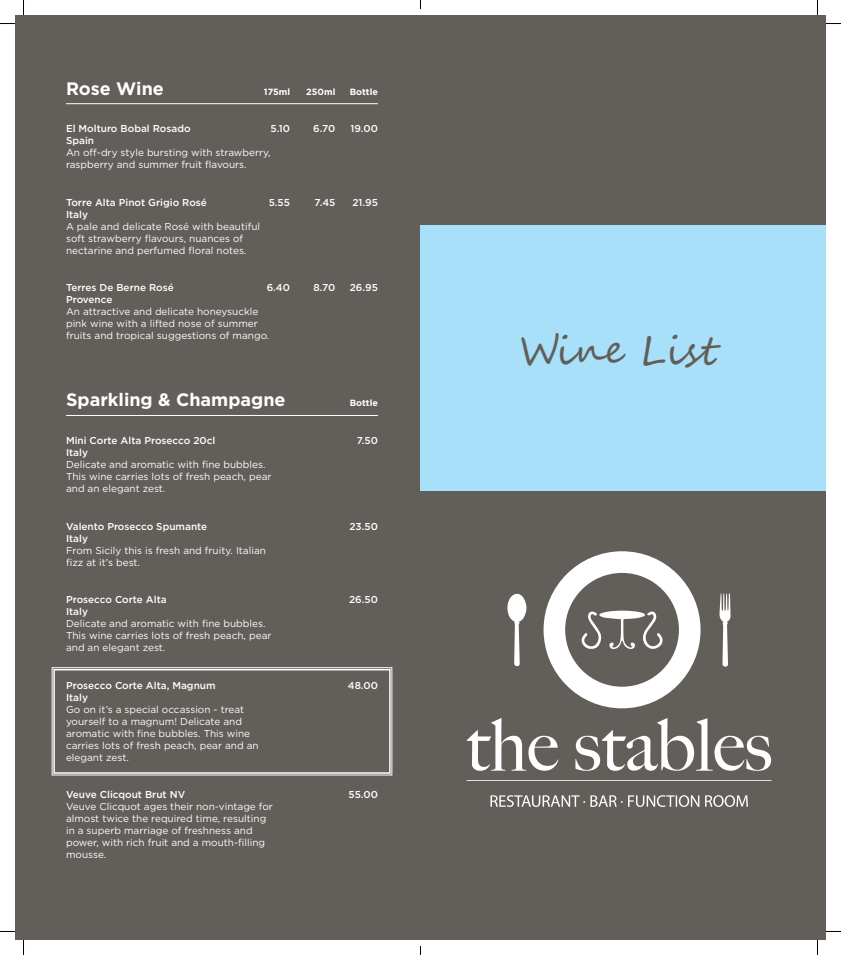
<style>
.page{position:relative;width:841px;height:955px;background:#fff}
.page>*{position:absolute;margin:0;border:0;box-sizing:border-box;transform-origin:0 0}
.t1{font:39px "Segoe Script";color:#625e59}
.t2{font:700 18px "Gotham";color:#fff}
.Description{font:10px/12px "Gotham";color:#fff}
.Wine{font:500 10px "Gotham";color:#fff}
.t3{font:700 9px "Gotham";color:#fff}
</style>
<div class="page">
<div style="left:15px;top:15px;width:811px;height:924px;background:#625e59"></div>
<div style="left:420px;top:225px;width:406px;height:265px;background:#a8dff9"></div>
<svg style="left:466px;top:551px;width:305px;height:255px"></svg>
<hr style="left:66px;top:103px;width:312px;height:1px;background:#fff">
<hr style="left:66px;top:415px;width:312px;height:1px;background:#fff">
<svg style="left:52px;top:667px;width:340px;height:108px"></svg>
<div style="left:53px;top:668px;width:338px;height:105px;border:2px solid #fff"></div>
<svg style="left:0;top:23px;width:15px;height:1px"></svg>
<svg style="left:826px;top:23px;width:15px;height:1px"></svg>
<svg style="left:23px;top:0;width:1px;height:15px"></svg>
<svg style="left:23px;top:939px;width:1px;height:15px"></svg>
<svg style="left:817px;top:0;width:1px;height:15px"></svg>
<svg style="left:817px;top:939px;width:1px;height:15px"></svg>
<p class="t2" style="left:66px;top:76px;width:99px">Rose Wine</p>
<p class="t3" style="left:264px;top:85px;width:28px">175ml</p>
<p class="t3" style="left:306px;top:85px;width:31px">250ml</p>
<p class="t3" style="left:350px;top:85px;width:30px">Bottle</p>
<p class="Wine" style="left:66px;top:122px;width:126px">El Molturo Bobal Rosado</p>
<p class="Wine" style="left:270px;top:122px;width:21px">5.10</p>
<p class="Wine" style="left:313px;top:122px;width:24px">6.70</p>
<p class="Wine" style="left:350px;top:122px;width:29px">19.00</p>
<p class="Wine" style="left:66px;top:134px;width:30px">Spain</p>
<p class="Description" style="left:66px;top:146px;width:206px">An off-dry style bursting with strawberry, raspberry and summer fruit flavours.</p>
<p class="Wine" style="left:66px;top:196px;width:142px">Torre Alta Pinot Grigio Rosé</p>
<p class="Wine" style="left:269px;top:196px;width:23px">5.55</p>
<p class="Wine" style="left:314px;top:196px;width:22px">7.45</p>
<p class="Wine" style="left:352px;top:196px;width:27px">21.95</p>
<p class="Wine" style="left:66px;top:208px;width:23px">Italy</p>
<p class="Description" style="left:66px;top:220px;width:196px">A pale and delicate Rosé with beautiful soft strawberry flavours, nuances of nectarine and perfumed floral notes.</p>
<p class="Wine" style="left:66px;top:281px;width:109px">Terres De Berne Rosé</p>
<p class="Wine" style="left:267px;top:281px;width:25px">6.40</p>
<p class="Wine" style="left:313px;top:281px;width:23px">8.70</p>
<p class="Wine" style="left:350px;top:281px;width:30px">26.95</p>
<p class="Wine" style="left:66px;top:293px;width:48px">Provence</p>
<p class="Description" style="left:66px;top:305px;width:205px">An attractive and delicate honeysuckle pink wine with a lifted nose of summer fruits and tropical suggestions of mango.</p>
<p class="t2" style="left:66px;top:388px;width:221px">Sparkling &amp; Champagne</p>
<p class="t3" style="left:350px;top:397px;width:30px">Bottle</p>
<p class="Wine" style="left:66px;top:434px;width:151px">Mini Corte Alta Prosecco 20cl</p>
<p class="Wine" style="left:357px;top:434px;width:23px">7.50</p>
<p class="Wine" style="left:66px;top:446px;width:23px">Italy</p>
<p class="Description" style="left:66px;top:458px;width:207px">Delicate and aromatic with fine bubbles.<br>This wine carries lots of fresh peach, pear and an elegant zest.</p>
<p class="Wine" style="left:66px;top:519px;width:143px">Valento Prosecco Spumante</p>
<p class="Wine" style="left:349px;top:519px;width:30px">23.50</p>
<p class="Wine" style="left:66px;top:531px;width:23px">Italy</p>
<p class="Description" style="left:66px;top:543px;width:201px">From Sicily this is fresh and fruity. Italian fizz at it’s best.</p>
<p class="Wine" style="left:66px;top:593px;width:102px">Prosecco Corte Alta</p>
<p class="Wine" style="left:349px;top:593px;width:30px">26.50</p>
<p class="Wine" style="left:66px;top:605px;width:23px">Italy</p>
<p class="Description" style="left:66px;top:617px;width:207px">Delicate and aromatic with fine bubbles.<br>This wine carries lots of fresh peach, pear and an elegant zest.</p>
<p class="Wine" style="left:66px;top:678px;width:151px">Prosecco Corte Alta, Magnum</p>
<p class="Wine" style="left:348px;top:678px;width:32px">48.00</p>
<p class="Wine" style="left:66px;top:690px;width:23px">Italy</p>
<p class="Description" style="left:66px;top:702px;width:194px">Go on it’s a special occassion - treat yourself to a magnum! Delicate and aromatic with fine bubbles. This wine carries lots of fresh peach, pear and an elegant zest.</p>
<p class="Wine" style="left:66px;top:788px;width:121px">Veuve Clicqout Brut NV</p>
<p class="Wine" style="left:348px;top:788px;width:31px">55.00</p>
<p class="Description" style="left:66px;top:800px;width:208px">Veuve Clicquot ages their non-vintage for almost twice the required time, resulting in a superb marriage of freshness and power, with rich fruit and a mouth-filling mousse.</p>
<p class="t1" style="left:519px;top:318px;width:200px">Wine List</p>
</div>
